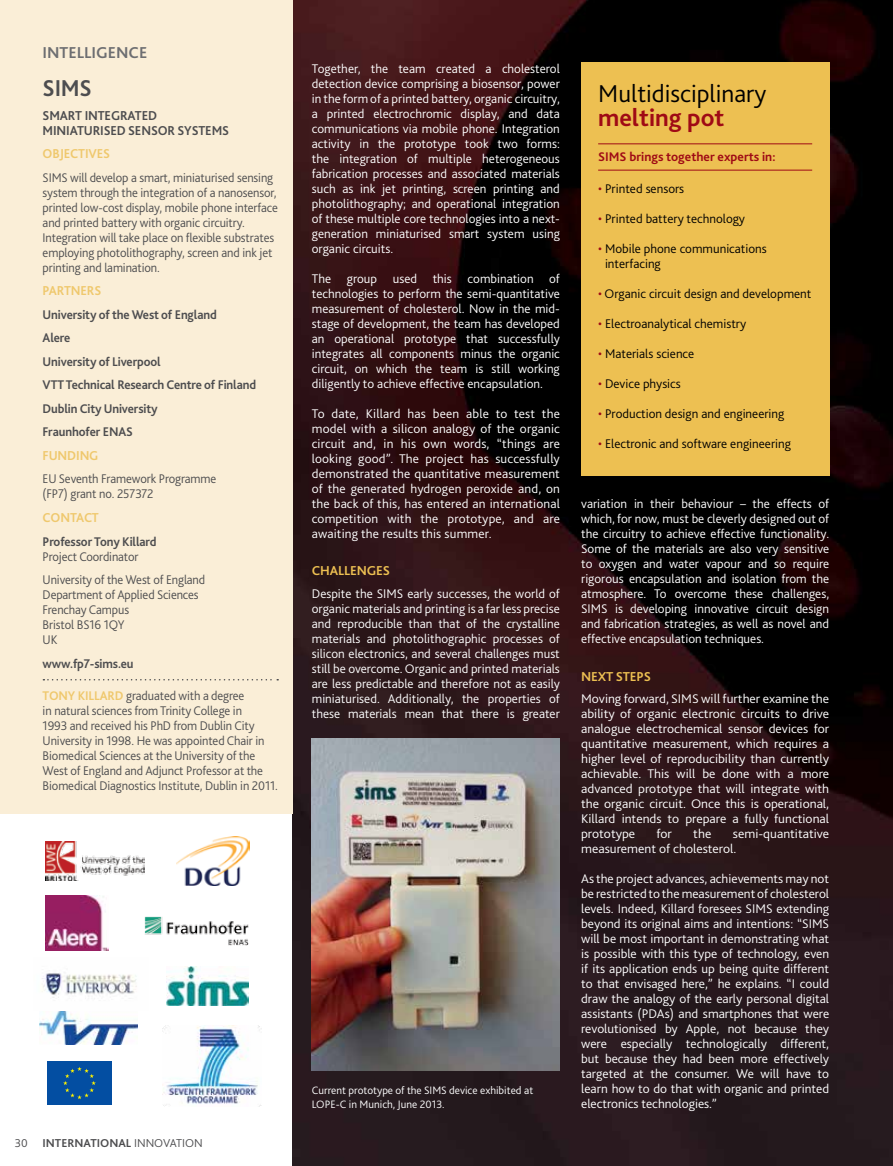
<style>
.page{position:relative;width:893px;height:1166px;background:#fff}
.page>*{position:absolute;margin:0;border:0;box-sizing:border-box;transform-origin:0 0}
.t1{font:300 25.5px "Bliss 2";color:#000}
.t2{font:700 25.5px "Bliss 2";color:#9f0a15}
.t3{font:700 24px "Bliss 2";color:#4d4d4f;scale:.96 1}
.t4{font:700 16.5px "Bliss 2";color:#6d6e71}
.t5{font:700 13.5px/15px "Bliss 2";letter-spacing:-.01em;color:#4d4d4f;scale:.96 1}
.t6{font:700 13.5px "Bliss 2";letter-spacing:-.01em;color:#efc86d;scale:.96 1}
.t7{font:700 13.5px "Bliss 2";letter-spacing:-.01em;color:#edc052}
.t8{font:300 13.2px/15px "Bliss 2";color:#fff;text-align:justify}
.t9{font:300 13.2px/15px "Bliss 2";letter-spacing:-.01em;color:#4d4d4f;scale:.96 1}
.t10{font:300 13.2px/15px "Bliss 2";color:#fff;text-align:justify;scale:1.04 1}
.t11{font:300 13.2px/15px "Bliss 2";color:#000}
.t12{font:700 13.2px/23.5px "Bliss 2";letter-spacing:-.01em;color:#4d4d4f;scale:.96 1}
.t13{font:700 13.2px "Bliss 2";color:#9f0a15}
.t14{font:700 12px "Bliss 2";color:#4d4d4f}
.t15{font:300 12px "Bliss 2";color:#4d4d4f}
.t16{font:300 11.25px/14.2px "Bliss 2";color:#fff}
.s1{font-weight:700;color:#efc86d}
.s2{font-weight:300}
.s3{color:#9f0a15}
</style>
<div class="page">
<img style="left:292px;top:0;width:601px;height:1165px">
<div style="left:0;top:0;width:292px;height:813px;background:#faeed7"></div>
<svg style="left:43px;top:679px;width:235px;height:1px"></svg>
<div style="left:581px;top:62px;width:248px;height:413px;background:#edc052"></div>
<hr style="left:598px;top:143px;width:214px;height:1px;background:#9f0a15">
<hr style="left:598px;top:170px;width:214px;height:1px;background:#9f0a15">
<img style="left:312px;top:737px;width:248px;height:332px">
<img style="left:177px;top:836px;width:73px;height:49px">
<div style="left:47px;top:1061px;width:65px;height:43px;background:#034ea2"></div>
<svg style="left:63px;top:1067px;width:33px;height:31px"></svg>
<img style="left:163px;top:1025px;width:99px;height:80px">
<img style="left:167px;top:966px;width:81px;height:38px">
<img style="left:46px;top:841px;width:98px;height:39px">
<img style="left:40px;top:1011px;width:98px;height:32px">
<img style="left:46px;top:895px;width:62px;height:55px">
<img style="left:144px;top:916px;width:105px;height:29px">
<img style="left:42px;top:973px;width:95px;height:26px">
<p class="t4" style="left:43px;top:42px;width:106px">Intelligence</p>
<h2 class="t3" style="left:43px;top:73px;width:35px">SIMS</h2>
<p class="t5" style="left:43px;top:107px;width:196px">Smart i ntegrated<br>mi niaturised sensor systems</p>
<p class="t6" style="left:43px;top:145px;width:64px">OBJECTIVES</p>
<p class="t9" style="left:43px;top:169px;width:247px">SIM S will develop a smart, miniaturised sensing system through the integration of a nanosensor, printed low-cost display, mobile phone interface and printed battery with organic circuitry.<br>Integration will take place on flexible substrates employing photolithography, screen and ink jet printing and lamination.</p>
<p class="t6" style="left:43px;top:282px;width:38px">PARTNERS</p>
<p class="t12" style="left:43px;top:302px;width:224px">University of the West of England<br>Alere<br>University of Liverpool<br>VTT Technical Research Centre of Finland<br>Dublin City University<br>Fraunhofer ENAS</p>
<p class="t6" style="left:43px;top:447px;width:17px">FUND</p>
<p class="t6" style="left:76px;top:447px;width:14px">ING</p>
<p class="t9" style="left:43px;top:471px;width:182px">EU Seventh Framework Programme (FP7) grant no. 257372</p>
<p class="t6" style="left:43px;top:509px;width:10px">CON</p>
<p class="t6" style="left:70px;top:509px;width:32px">TAC T</p>
<p class="t12" style="left:43px;top:529px;width:120px">Professor Tony Killard</p>
<p class="t9" style="left:43px;top:544px;width:171px;line-height:23.5px">Project Coordinator<br>University of the West of England</p>
<p class="t9" style="left:43px;top:586px;width:164px">Department of Applied Sciences<br>Frenchay Campus<br>Bristol BS16 1QY<br>UK</p>
<p class="t12" style="left:43px;top:651px;width:96px">www.fp7-sims.eu</p>
<p class="t9" style="left:43px;top:687px;width:246px"><span class="s1">Tony Ki llard</span> graduated with a degree<br>in natural sciences from Trinity College in<br>1993 and received his PhD from Dublin City University in 1998. He was appointed Chair in Biomedical Sciences at the University of the West of England and Adjunct Professor at the Biomedical Diagnostics Institute, Dublin in 2011.</p>
<p class="t14" style="left:15px;top:1135px;width:162px"><span class="s2">30</span> International <span class="s2">i nnovatio</span></p>
<p class="t15" style="left:194px;top:1135px;width:10px">n</p>
<p class="t8" style="left:312px;top:60px;width:250px">Together, the team created a cholesterol detection device comprising a biosensor, power in the form of a printed battery, organic circuitry, a printed electrochromic display, and data communications via mobile phone. Integration activity in the prototype took two forms: the integration of multiple heterogeneous fabrication processes and associated materials such as ink jet printing, screen printing and photolithography; and operational integration of these multiple core technologies into a next&shy;generation miniaturised smart system using organic circuits.</p>
<p class="t8" style="left:312px;top:270px;width:250px">The group used this combination of technologies to perform the semi-quantitative measurement of cholesterol. Now in the mid&shy;stage of development, the team has developed an operational prototype that successfully integrates all components minus the organic circuit, on which the team is still working diligently to achieve effective encapsulation.</p>
<p class="t8" style="left:312px;top:405px;width:250px">To date, Killard has been able to test the model with a silicon analogy of the organic circuit and, in his own words, “things are looking good”. The project has successfully demonstrated the quantitative measurement of the generated hydrogen peroxide and, on the back of this, has entered an international competition with the prototype, and are awaiting the results this summer.</p>
<p class="t7" style="left:312px;top:562px;width:80px">Challenges</p>
<p class="t8" style="left:312px;top:585px;width:250px">Despite the SIM S early successes, the world of organic materials and printing is a far less precise and reproducible than that of the crystalline materials and photolithographic processes of silicon electronics, and several challenges must still be overcome. Organic and printed materials are less predictable and therefore not as easily miniaturised. Additionally, the properties of these materials mean that there is greater</p>
<p class="t16" style="left:312px;top:1082px;width:223px">Current prototype of the SIM S device exhibited at<br>LOPE-C in Munich, June 2013.</p>
<h1 class="t1" style="left:598px;top:77px;width:170px">M ultidisciplinary</h1>
<h1 class="t2" style="left:598px;top:101px;width:128px">melting pot</h1>
<p class="t13" style="left:598px;top:149px;width:179px">SIMS brings together experts in:</p>
<p class="t11" style="left:598px;top:180px;width:88px"><span class="s3">•</span> Printed sensors</p>
<p class="t11" style="left:598px;top:210px;width:148px"><span class="s3">•</span> Printed battery technology</p>
<p class="t11" style="left:605px;top:240px;width:163px;text-indent:-7px"><span class="s3">•</span> Mobile phone communications interfacing</p>
<p class="t11" style="left:598px;top:285px;width:215px"><span class="s3">•</span> Organic circuit design and development</p>
<p class="t11" style="left:598px;top:315px;width:150px"><span class="s3">•</span> Electroanalytical chemistry</p>
<p class="t11" style="left:598px;top:345px;width:98px"><span class="s3">•</span> Materials science</p>
<p class="t11" style="left:598px;top:375px;width:84px"><span class="s3">•</span> Device physics</p>
<p class="t11" style="left:598px;top:405px;width:188px"><span class="s3">•</span> Production design and engineering</p>
<p class="t11" style="left:598px;top:435px;width:194px"><span class="s3">•</span> Electronic and software engineering</p>
<p class="t8" style="left:581px;top:495px;width:250px">variation in their behaviour – the effects of which, for now, must be cleverly designed out of the circuitry to achieve effective functionality.<br>Some of the materials are also very sensitive to oxygen and water vapour and so require rigorous encapsulation and isolation from the atmosphere. To overcome these challenges, SIM S is developing innovative circuit design and fabrication strategies, as well as novel and effective encapsulation techniques.</p>
<p class="t7" style="left:581px;top:667px;width:71px">N ext steps</p>
<p class="t10" style="left:581px;top:690px;width:240px">Moving forward, SIM S will further examine the ability of organic electronic circuits to drive analogue electrochemical sensor devices for quantitative measurement, which requires a higher level of reproducibility than currently achievable. This will be done with a more advanced prototype that will integrate with the organic circuit. Once this is operational, Killard intends to prepare a fully functional prototype</p>
<p class="t10" style="left:656px;top:825px;width:16px">for</p>
<p class="t10" style="left:693px;top:825px;width:19px">the</p>
<p class="t10" style="left:581px;top:825px;width:240px;text-indent:152px">semi-quantitative measurement of cholesterol.</p>
<p class="t8" style="left:581px;top:870px;width:250px">As the project advances, achievements may not be restricted to the measurement of cholesterol levels. Indeed, Killard foresees SIM S extending beyond its original aims and intentions: “SIM S will be most important in demonstrating what is possible with this type of technology, even if its application ends up being quite different to that envisaged here,” he explains. “I could draw the analogy of the early personal digital assistants (PDAs) and smartphones that were revolutionised by Apple, not because they were especially technologically different, but because they had been more effectively targeted at the consumer. We will have to learn how to do that with organic and printed electronics technologies.”</p>
</div>
